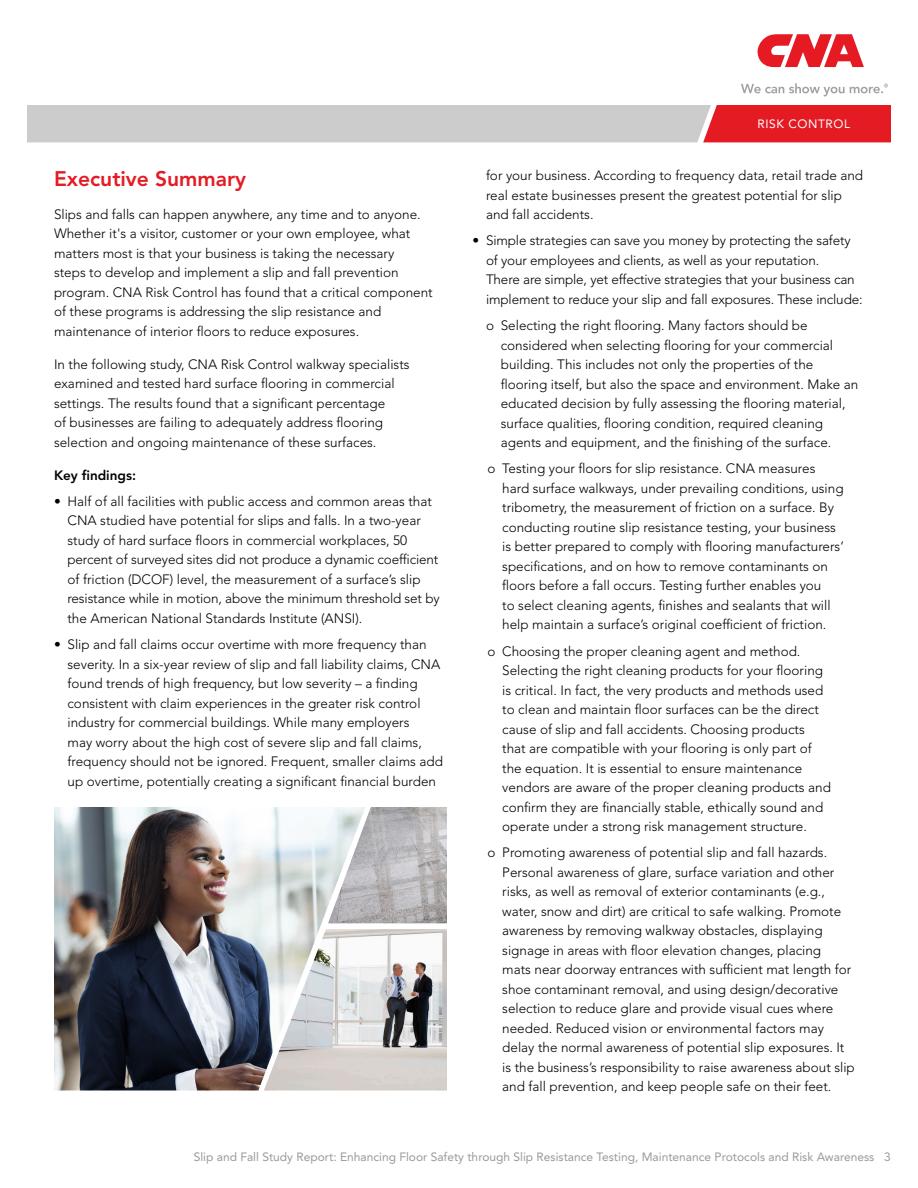
<style>
.page{position:relative;width:918px;height:1188px;background:#fff}
.page>*{position:absolute;margin:0;border:0;box-sizing:border-box;transform-origin:0 0}
.BoxHeader{font:800 21px "Avenir LT Std";color:#e51b24}
.Black_Body_Copy{font:300 13.5px/19.5px "Avenir LT Std";color:#000}
.Black_Body_Copy-2{font:800 13.5px "Avenir LT Std";color:#000}
.t1{font:12px "Avenir LT Std";color:#999}
.t2{font:12px "Avenir LT Std";letter-spacing:.05em;color:#fff}
</style>
<div class="page">
<svg style="left:27px;top:105px;width:864px;height:37px;background:#d1a7a9"></svg>
<svg style="left:757px;top:34px;width:107px;height:33px"></svg>
<svg style="left:741px;top:83px;width:147px;height:13px"></svg>
<img style="left:54px;top:807px;width:311px;height:283px">
<img style="left:264px;top:929px;width:183px;height:161px">
<img style="left:328px;top:807px;width:119px;height:116px">
<p class="BoxHeader" style="left:54px;top:166px;width:194px">Executive Summary</p>
<p class="Black_Body_Copy" style="left:54px;top:204px;width:380px">Slips and falls can happen anywhere, any time and to anyone.<br>Whether it's a visitor, customer or your own employee, what matters most is that your business is taking the necessary<br>steps to develop and implement a slip and fall prevention program. CNA Risk Control has found that a critical component of these programs is addressing the slip resistance and maintenance of interior floors to reduce exposures.</p>
<p class="Black_Body_Copy" style="left:54px;top:354px;width:357px">In the following study, CNA Risk Control walkway specialists examined and tested hard surface flooring in commercial settings. The results found that a significant percentage<br>of businesses are failing to adequately address flooring selection and ongoing maintenance of these surfaces.</p>
<p class="Black_Body_Copy-2" style="left:54px;top:467px;width:84px">Key findings:</p>
<p class="Black_Body_Copy" style="left:68px;top:492px;width:374px;text-indent:-14px">• Half of all facilities with public access and common areas that CNA studied have potential for slips and falls. In a two-year study of hard surface floors in commercial workplaces, 50 percent of surveyed sites did not produce a dynamic coefficient of friction (DCOF) level, the measurement of a surface’s slip resistance while in motion, above the minimum threshold set by the American National Standards Institute (ANSI).</p>
<p class="Black_Body_Copy" style="left:68px;top:635px;width:377px;text-indent:-14px">• Slip and fall claims occur overtime with more frequency than severity. In a six-year review of slip and fall liability claims, CNA found trends of high frequency, but low severity – a finding consistent with claim experiences in the greater risk control industry for commercial buildings. While many employers<br>may worry about the high cost of severe slip and fall claims, frequency should not be ignored. Frequent, smaller claims add up overtime, potentially creating a significant financial burden</p>
<p class="t2" style="left:757px;top:117px;width:94px">RISK CONTROL</p>
<p class="Black_Body_Copy" style="left:486px;top:166px;width:379px">for your business. According to frequency data, retail trade and real estate businesses present the greatest potential for slip and fall accidents.</p>
<p class="Black_Body_Copy" style="left:486px;top:231px;width:378px;text-indent:-14px">• Simple strategies can save you money by protecting the safety of your employees and clients, as well as your reputation.<br>There are simple, yet effective strategies that your business can implement to reduce your slip and fall exposures. These include:</p>
<p class="Black_Body_Copy" style="left:501px;top:316px;width:359px;text-indent:-15px">o Selecting the right flooring. Many factors should be considered when selecting flooring for your commercial building. This includes not only the properties of the flooring itself, but also the space and environment. Make an educated decision by fully assessing the flooring material, surface qualities, flooring condition, required cleaning agents and equipment, and the finishing of the surface.</p>
<p class="Black_Body_Copy" style="left:502px;top:459px;width:343px;text-indent:-15px">o Testing your floors for slip resistance. CNA measures hard surface walkways, under prevailing conditions, using tribometry, the measurement of friction on a surface. By conducting routine slip resistance testing, your business is better prepared to comply with flooring manufacturers’ specifications, and on how to remove contaminants on floors before a fall occurs. Testing further enables you<br>to select cleaning agents, finishes and sealants that will help maintain a surface’s original coefficient of friction.</p>
<p class="Black_Body_Copy" style="left:502px;top:641px;width:330px;text-indent:-15px">o Choosing the proper cleaning agent and method.<br>Selecting the right cleaning products for your flooring is critical. In fact, the very products and methods used to clean and maintain floor surfaces can be the direct cause of slip and fall accidents. Choosing products that are compatible with your flooring is only part of the equation. It is essential to ensure maintenance vendors are aware of the proper cleaning products and confirm they are financially stable, ethically sound and operate under a strong risk management structure.</p>
<p class="Black_Body_Copy" style="left:502px;top:843px;width:354px;text-indent:-15px">o Promoting awareness of potential slip and fall hazards.<br>Personal awareness of glare, surface variation and other risks, as well as removal of exterior contaminants (e.g., water, snow and dirt) are critical to safe walking. Promote awareness by removing walkway obstacles, displaying signage in areas with floor elevation changes, placing<br>mats near doorway entrances with sufficient mat length for shoe contaminant removal, and using design/decorative selection to reduce glare and provide visual cues where needed. Reduced vision or environmental factors may delay the normal awareness of potential slip exposures. It is the business’s responsibility to raise awareness about slip and fall prevention, and keep people safe on their feet.</p>
<p class="t1" style="left:194px;top:1150px;width:699px">Slip and Fall Study Report: Enhancing Floor Safety through Slip Resistance Testing, Maintenance Protocols and Risk Awareness 3</p>
</div>
